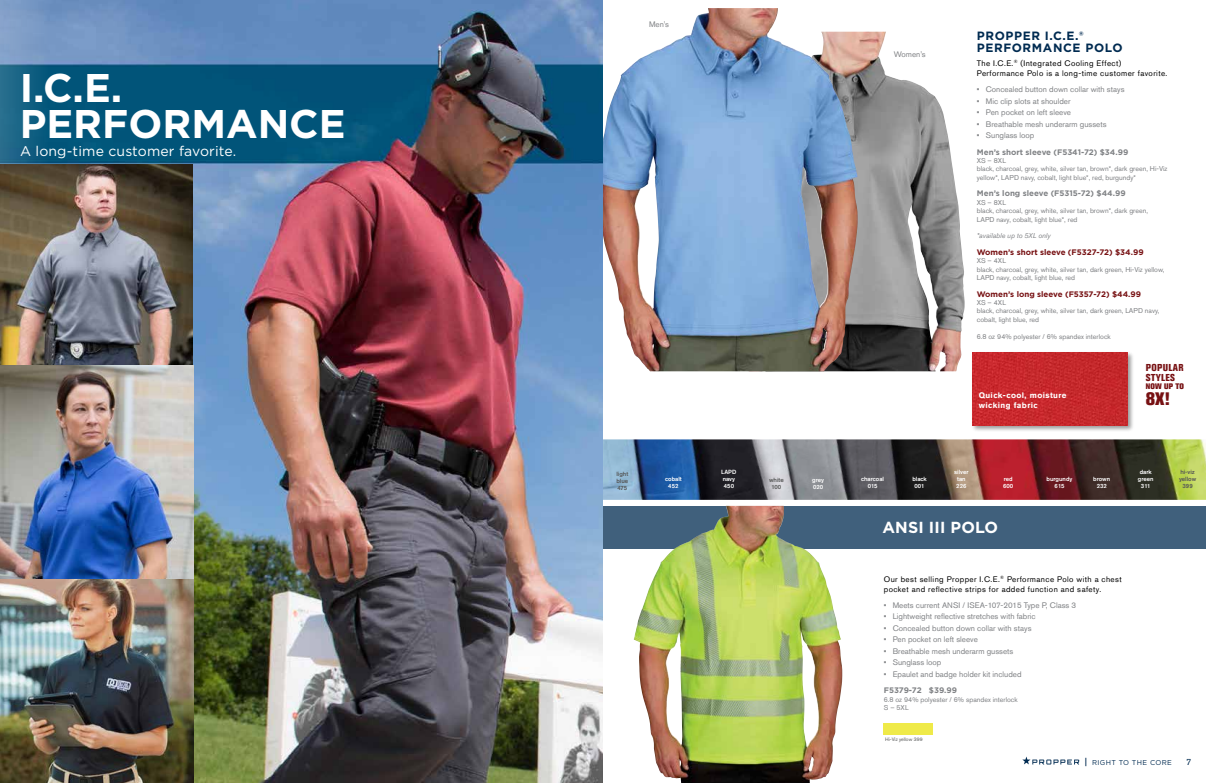
<style>
.page{position:relative;width:1206px;height:783px;background:#fff}
.page>*{position:absolute;margin:0;border:0;box-sizing:border-box;transform-origin:0 0}
.t1{font:700 40px/36px "Gotham";color:#fff}
.t2{font:800 18px "Akzidenz Grotesk Std";color:#771113}
.t3{font:700 16px "Gotham";letter-spacing:.01em;color:#fff}
.t4{font:14px "Gotham";letter-spacing:.01em;color:#fff}
.t5{font:700 12px/12px "Gotham";letter-spacing:.05em;color:#002b51}
.t6{font:800 condensed 10px/10px "Akzidenz Grotesk Std";letter-spacing:.035em;color:#771113}
.t7{font:9px "Akzidenz Grotesk Std";color:#002b51}
.t8{font:8px "Akzidenz Grotesk Std";color:#808285}
.t9{font:8px/10px "Akzidenz Grotesk Std";letter-spacing:.05em;color:#000}
.t10{font:700 8px "Gotham";color:#808285}
.t11{font:700 8px "Gotham";color:#771113}
.t12{font:700 8px/10px "Akzidenz Grotesk Std";letter-spacing:.05em;color:#fff}
.t13{font:800 8px "Akzidenz Grotesk Std";letter-spacing:.03em;color:#771113}
.t14{font:7px/8.4px "Akzidenz Grotesk Std";color:#808285}
.t15{font:italic 7px "Akzidenz Grotesk Std";color:#808285}
.t16{font:7px "Gotham";letter-spacing:.05em;color:#002b51}
.t17{font:500 6px/7px "Akzidenz Grotesk Std";color:#fff;text-align:center}
.t18{font:500 6px/7px "Akzidenz Grotesk Std";color:#565757;text-align:center}
.t19{font:5px "Akzidenz Grotesk Std";color:#565757}
.s1{font-weight:500;font-size:9px}
</style>
<div class="page">
<svg style="left:1022px;top:757px;width:57px;height:7px"></svg>
<img style="left:0;top:0;width:603px;height:783px">
<img style="left:853px;top:32px;width:112px;height:339px">
<img style="left:603px;top:8px;width:250px;height:363px">
<div style="left:971px;top:351px;width:163px;height:81px;background:#000;opacity:.4"></div>
<img style="left:972px;top:352px;width:156px;height:74px">
<img style="left:0;top:165px;width:193px;height:414px">
<img style="left:0;top:579px;width:193px;height:204px">
<div style="left:603px;top:506px;width:603px;height:42px;background:#40607c"></div>
<div style="left:884px;top:723px;width:49px;height:12px;background:#efea49"></div>
<img style="left:634px;top:506px;width:208px;height:277px">
<img style="left:603px;top:439px;width:603px;height:61px">
<h1 class="t1" style="left:20px;top:70px;width:327px">I.C.E.<br>PERFORMANCE</h1>
<h3 class="t4" style="left:20px;top:142px;width:218px">A long-time customer favorite.</h3>
<p class="t8" style="left:649px;top:20px;width:22px">Men’s</p>
<p class="t8" style="left:894px;top:49px;width:33px">Women’s</p>
<h3 class="t5" style="left:977px;top:29px;width:147px">PROPPER I.C.E.®<br>PERFORMANCE POLO</h3>
<p class="t9" style="left:977px;top:58px;width:192px">The I.C.E.<sup>®</sup> (Integrated Cooling Effect)<br>Performance Polo is a long-time customer favorite.</p>
<p class="t8" style="left:977px;top:85px;width:149px">• Concealed button down collar with stays</p>
<p class="t8" style="left:977px;top:96px;width:95px">• Mic clip slots at shoulder</p>
<p class="t8" style="left:977px;top:108px;width:96px">• Pen pocket on left sleeve</p>
<p class="t8" style="left:977px;top:119px;width:131px">• Breathable mesh underarm gussets</p>
<p class="t8" style="left:977px;top:131px;width:59px">• Sunglass loop</p>
<p class="t10" style="left:977px;top:146px;width:153px">Men’s short sleeve (F5341-72) $34.99</p>
<p class="t14" style="left:977px;top:156px;width:192px">XS – 8XL<br>black, charcoal, grey, white, silver tan, brown*, dark green, Hi-Viz yellow*, LAPD navy, cobalt, light blue*, red, burgundy*</p>
<p class="t10" style="left:977px;top:188px;width:150px">Men’s long sleeve (F5315-72) $44.99</p>
<p class="t14" style="left:977px;top:198px;width:173px">XS – 8XL<br>black, charcoal, grey, white, silver tan, brown*, dark green,<br>LAPD navy, cobalt, light blue*, red</p>
<p class="t15" style="left:977px;top:232px;width:75px">*available up to 5XL only</p>
<p class="t11" style="left:977px;top:247px;width:168px">Women’s short sleeve (F5327-72) $34.99</p>
<p class="t14" style="left:977px;top:257px;width:189px">XS – 4XL<br>black, charcoal, grey, white, silver tan, dark green, Hi-Viz yellow,<br>LAPD navy, cobalt, light blue, red</p>
<p class="t11" style="left:977px;top:288px;width:166px">Women’s long sleeve (F5357-72) $44.99</p>
<p class="t14" style="left:977px;top:298px;width:184px">XS – 4XL<br>black, charcoal, grey, white, silver tan, dark green, LAPD navy, cobalt, light blue, red</p>
<p class="t14" style="left:977px;top:332px;width:135px">6.8 oz 94% polyester / 6% spandex interlock</p>
<h3 class="t6" style="left:1146px;top:363px;width:39px">POPULAR<br>STYLES</h3>
<p class="t13" style="left:1146px;top:382px;width:40px">NOW UP TO</p>
<h2 class="t2" style="left:1146px;top:388px;width:26px">8X!</h2>
<p class="t12" style="left:979px;top:390px;width:89px">Quick-cool, moisture wicking fabric</p>
<p class="t17" style="left:721px;top:468px;width:17px;text-align:left">LAPD navy<br>450</p>
<p class="t17" style="left:1093px;top:476px;width:18px">brown<br>232</p>
<p class="t18" style="left:616px;top:471px;width:13px;text-align:justify">light blue 475</p>
<p class="t17" style="left:812px;top:476px;width:13px;text-align:left">grey<br>020</p>
<p class="t17" style="left:954px;top:469px;width:16px">silver tan<br>226</p>
<p class="t17" style="left:1003px;top:476px;width:12px;text-align:left">red<br>600</p>
<p class="t17" style="left:665px;top:476px;width:18px">cobalt<br>452</p>
<p class="t17" style="left:1138px;top:469px;width:17px">dark green<br>311</p>
<p class="t17" style="left:861px;top:476px;width:25px">charcoal<br>015</p>
<p class="t17" style="left:1047px;top:476px;width:27px">burgundy<br>615</p>
<p class="t17" style="left:912px;top:476px;width:16px">black<br>001</p>
<p class="t18" style="left:769px;top:476px;width:16px">white<br>100</p>
<h3 class="t3" style="left:882px;top:517px;width:117px">ANSI III POLO</h3>
<p class="t9" style="left:884px;top:574px;width:239px">Our best selling Propper I.C.E.<sup>®</sup> Performance Polo with a chest pocket and reflective strips for added function and safety.</p>
<p class="t8" style="left:884px;top:600px;width:194px">• Meets current ANSI / ISEA-107-2015 Type P, Class 3</p>
<p class="t8" style="left:884px;top:612px;width:154px">• Lightweight reflective stretches with fabric</p>
<p class="t8" style="left:884px;top:623px;width:149px">• Concealed button down collar with stays</p>
<p class="t8" style="left:884px;top:635px;width:96px">• Pen pocket on left sleeve</p>
<p class="t8" style="left:884px;top:646px;width:131px">• Breathable mesh underarm gussets</p>
<p class="t8" style="left:884px;top:658px;width:59px">• Sunglass loop</p>
<p class="t8" style="left:884px;top:669px;width:139px">• Epaulet and badge holder kit included</p>
<p class="t10" style="left:884px;top:685px;width:75px">F5379-72 $39.99</p>
<p class="t14" style="left:884px;top:695px;width:135px">6.8 oz 94% polyester / 6% spandex interlock<br>S – 5XL</p>
<p class="t19" style="left:885px;top:736px;width:39px">Hi-Viz yellow 399</p>
<p class="t18" style="left:1179px;top:468px;width:19px">hi-viz yellow<br>399</p>
<p class="t16" style="left:1085px;top:758px;width:89px"><span class="s1">|</span> RIGHT TO THE CORE</p>
<p class="t7" style="left:1186px;top:756px;width:7px">7</p>
</div>
